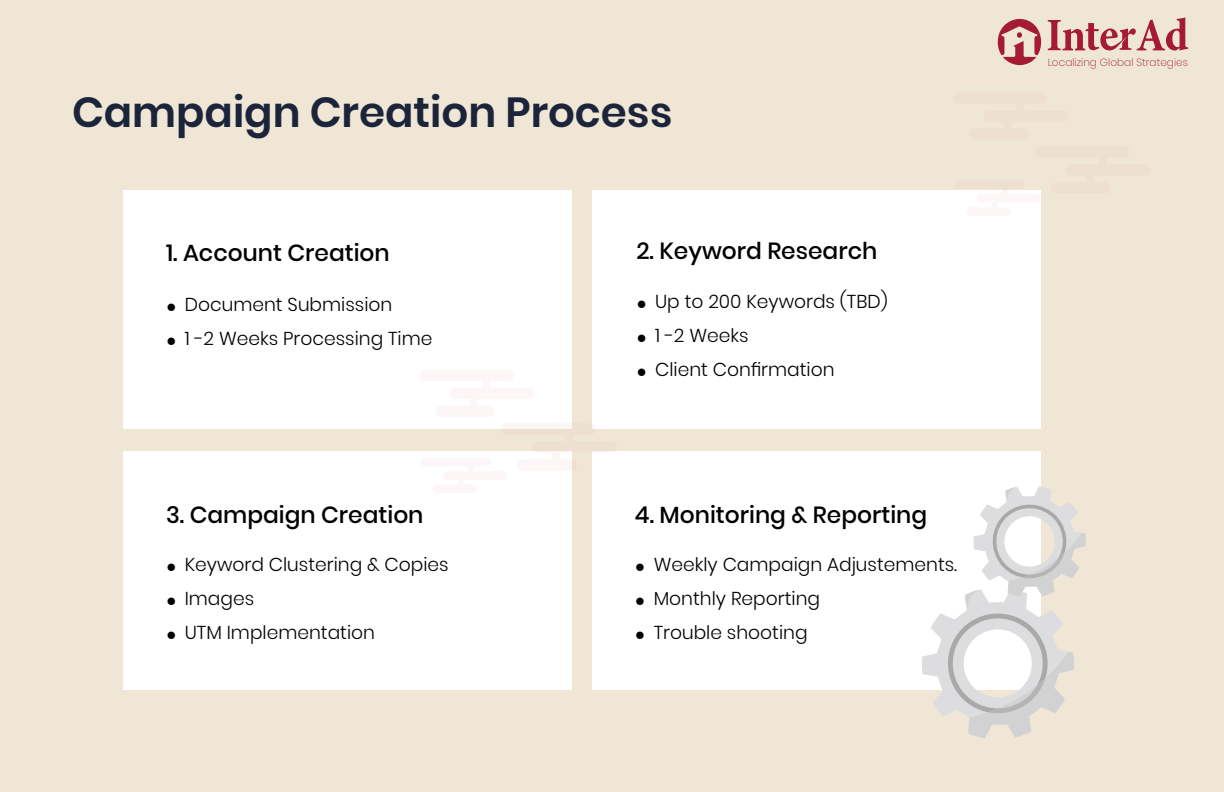
<style>
.page{position:relative;width:1224px;height:792px;background:#efe6d5}
.page>*{position:absolute;margin:0;border:0;box-sizing:border-box;transform-origin:0 0}
.t1{font:600 42px "Poppins";color:#1b243a}
.t2{font:500 23.4px "Poppins";color:#000}
.t3{font:300 18.6px "Poppins";color:#000}
.t4{font:200 10.6px "Poppins";color:#a61b34}
.s1{font-size:32px}
</style>
<div class="page">
<div style="left:123px;top:190px;width:449px;height:239px;background:#fff"></div>
<div style="left:123px;top:451px;width:449px;height:239px;background:#fff"></div>
<div style="left:592px;top:451px;width:449px;height:239px;background:#fff"></div>
<div style="left:592px;top:190px;width:449px;height:239px;background:#fff"></div>
<svg style="left:998px;top:19px;width:43px;height:46px"></svg>
<svg style="left:1048px;top:17px;width:140px;height:34px"></svg>
<svg style="left:922px;top:486px;width:164px;height:252px"></svg>
<h1 class="t1" style="left:72px;top:88px;width:602px">Campaign Creation Process</h1>
<p class="t2" style="left:166px;top:240px;width:225px">1. Account Creation</p>
<p class="t3" style="left:166px;top:294px;width:228px"><span class="s1">•</span> Document Submission</p>
<p class="t3" style="left:166px;top:328px;width:268px"><span class="s1">•</span> 1 -2 Weeks Processing Time</p>
<p class="t2" style="left:166px;top:501px;width:259px">3. Campaign Creation</p>
<p class="t3" style="left:166px;top:554px;width:284px"><span class="s1">•</span> Keyword Clustering &amp; Copies</p>
<p class="t3" style="left:166px;top:588px;width:90px"><span class="s1">•</span> Images</p>
<p class="t3" style="left:166px;top:622px;width:211px"><span class="s1">•</span> UTM Implementation</p>
<p class="t2" style="left:636px;top:237px;width:242px">2. Keyword Research</p>
<p class="t3" style="left:636px;top:291px;width:253px"><span class="s1">•</span> Up to 200 Keywords (TBD)</p>
<p class="t3" style="left:636px;top:325px;width:114px"><span class="s1">•</span> 1 -2 Weeks</p>
<p class="t3" style="left:636px;top:359px;width:200px"><span class="s1">•</span> Client Confirmation</p>
<p class="t2" style="left:635px;top:501px;width:294px">4. Monitoring &amp; Reporting</p>
<p class="t3" style="left:635px;top:554px;width:324px"><span class="s1">•</span> Weekly Campaign Adjustements.</p>
<p class="t3" style="left:635px;top:588px;width:187px"><span class="s1">•</span> Monthly Reporting</p>
<p class="t3" style="left:635px;top:622px;width:174px"><span class="s1">•</span> Trouble shooting</p>
<p class="t4" style="left:1048px;top:56px;width:142px">Localizing Global Strategies</p>
</div>
